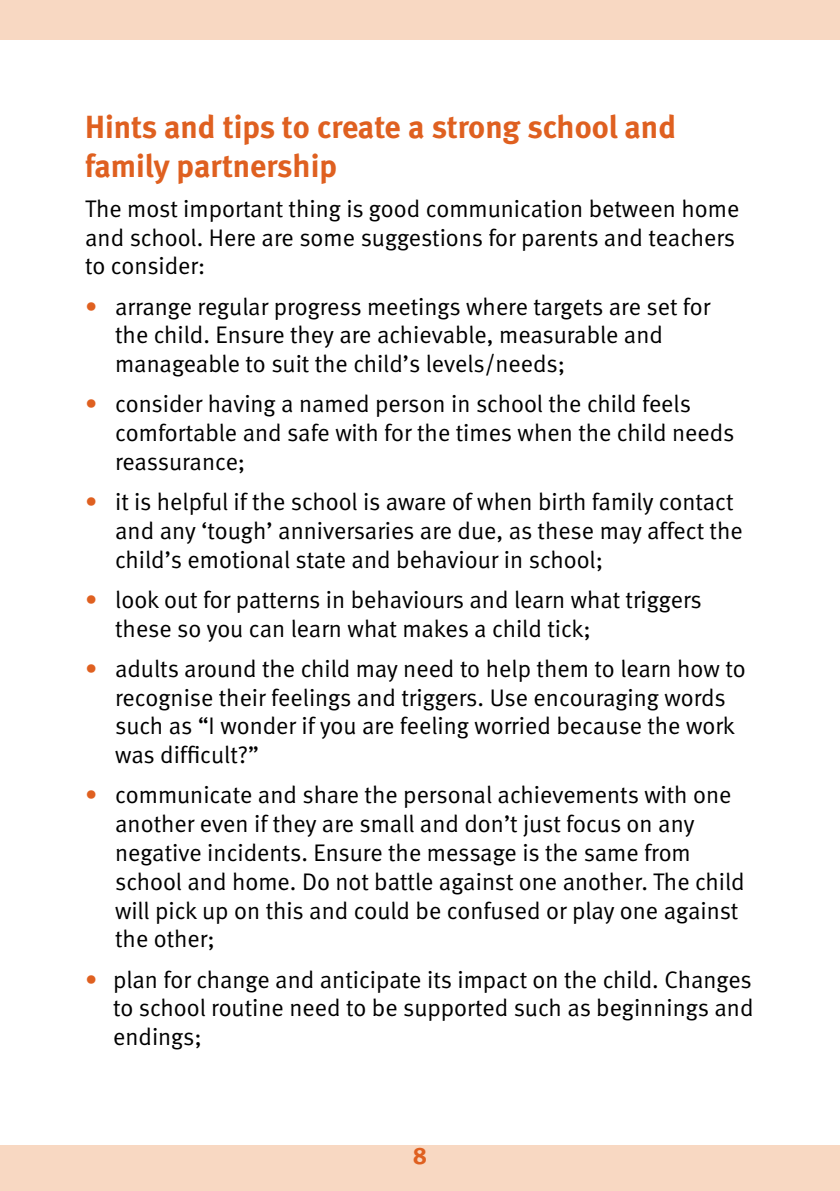
<style>
.page{position:relative;width:840px;height:1191px;background:#fff}
.page>*{position:absolute;margin:0;border:0;box-sizing:border-box;transform-origin:0 0}
.t1{font:700 32px/38.4px "Meta";color:#df6020}
.t2{font:24px/28.8px "Meta Normal";color:#000}
.t3{font:700 24px "Meta";color:#df6020}
.s1{color:#df6020}
</style>
<div class="page">
<div style="left:0;top:0;width:839px;height:40px;background:#f8d8c2"></div>
<div style="left:0;top:1145px;width:839px;height:46px;background:#f8d8c2"></div>
<h1 class="t1" style="left:85px;top:108px;width:592px">Hints and tips to create a strong school and family partnership</h1>
<p class="t2" style="left:85px;top:194px;width:655px">The most important thing is good communication between home and school. Here are some suggestions for parents and teachers to consider:</p>
<p class="t2" style="left:115px;top:291px;width:596px;text-indent:-30px"><span class="s1">•</span> arrange regular progress meetings where targets are set for the child. Ensure they are achievable, measurable and manageable to suit the child’s levels/needs;</p>
<p class="t2" style="left:115px;top:389px;width:620px;text-indent:-30px"><span class="s1">•</span> consider having a named person in school the child feels comfortable and safe with for the times when the child needs reassurance;</p>
<p class="t2" style="left:115px;top:487px;width:628px;text-indent:-30px"><span class="s1">•</span> it is helpful if the school is aware of when birth family contact and any ‘tough’ anniversaries are due, as these may affect the child’s emotional state and behaviour in school;</p>
<p class="t2" style="left:115px;top:585px;width:587px;text-indent:-30px"><span class="s1">•</span> look out for patterns in behaviours and learn what triggers these so you can learn what makes a child tick;</p>
<p class="t2" style="left:115px;top:654px;width:631px;text-indent:-30px"><span class="s1">•</span> adults around the child may need to help them to learn how to recognise their feelings and triggers. Use encouraging words such as “I wonder if you are feeling worried because the work was difficult?”</p>
<p class="t2" style="left:115px;top:780px;width:630px;text-indent:-30px"><span class="s1">•</span> communicate and share the personal achievements with one another even if they are small and don’t just focus on any negative incidents. Ensure the message is the same from school and home. Do not battle against one another. The child will pick up on this and could be confused or play one against the other;</p>
<p class="t2" style="left:113px;top:964px;width:641px;text-align:justify;text-indent:-28px"><span class="s1">•</span> plan for change and anticipate its impact on the child. Changes to school routine need to be supported such as beginnings and endings;</p>
<p class="t3" style="left:412px;top:1141px;width:16px">8</p>
</div>
